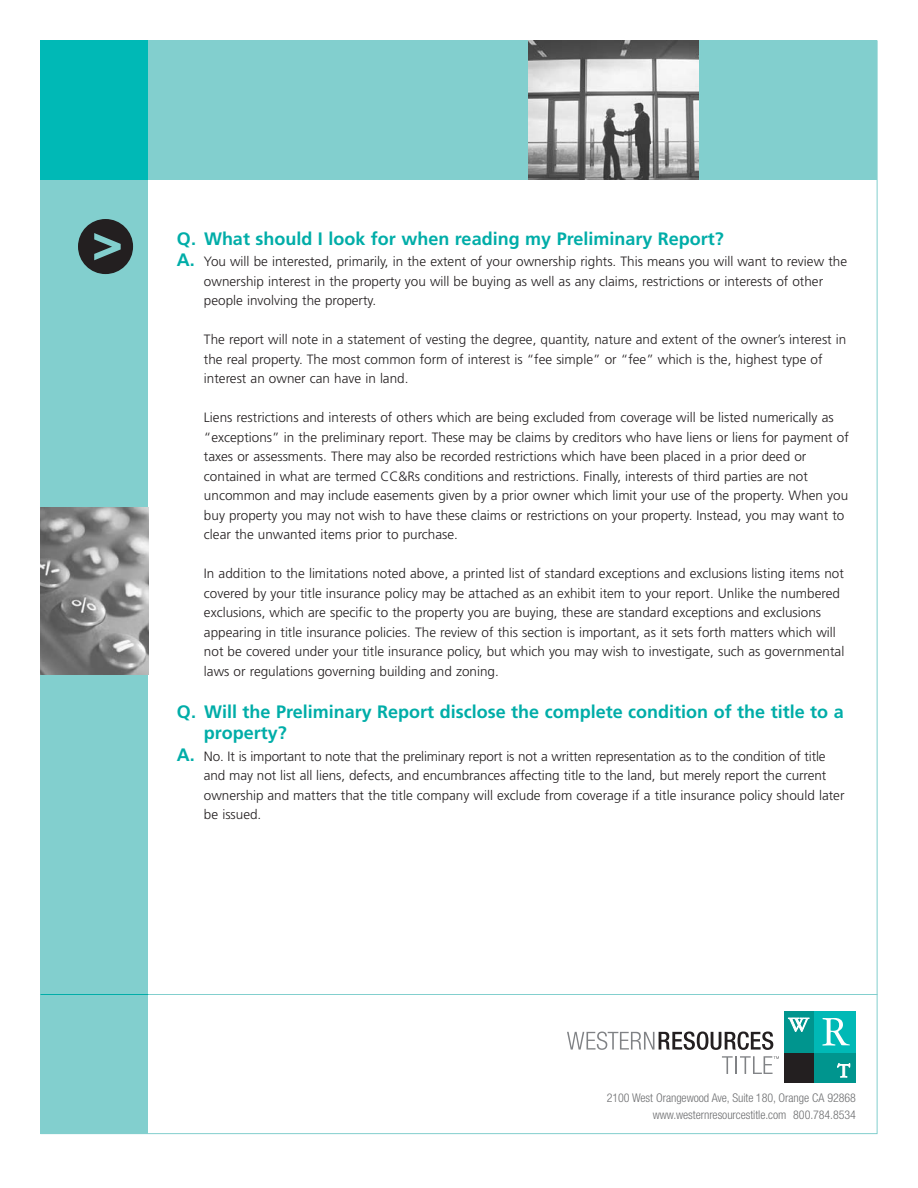
<style>
.page{position:relative;width:918px;height:1188px;background:#fff}
.page>*{position:absolute;margin:0;border:0;box-sizing:border-box;transform-origin:0 0}
.t1{font:700 18px/21px "Frutiger";color:#00ada8}
.t2{font:300 13.5px/19.5px "Frutiger";color:#231f20}
.t3{font:300 condensed 12px/16.5px "Helvetica Neue";letter-spacing:-.005em;color:#6d6e70;text-align:right}
.s1{font-weight:700;font-size:18px;color:#00ada8}
</style>
<div class="page">
<div style="left:40px;top:40px;width:108px;height:140px;background:#00b9b6"></div>
<div style="left:148px;top:40px;width:730px;height:140px;background:#82cfce"></div>
<div style="left:40px;top:180px;width:108px;height:954px;background:#82cfce"></div>
<img style="left:528px;top:40px;width:171px;height:140px">
<img style="left:40px;top:507px;width:108px;height:168px">
<hr style="left:148px;top:994px;width:730px;height:1px;background:#82cfce">
<hr style="left:40px;top:994px;width:108px;height:1px;background:#00ada8">
<svg style="left:567px;top:1031px;width:206px;height:19px"></svg>
<svg style="left:722px;top:1056px;width:57px;height:18px"></svg>
<div style="left:784px;top:1011px;width:29px;height:41px;background:#00958e"></div>
<div style="left:784px;top:1053px;width:29px;height:29px;background:#231f20"></div>
<div style="left:814px;top:1011px;width:41px;height:41px;background:#00b9b6"></div>
<div style="left:814px;top:1053px;width:41px;height:29px;background:#00958e"></div>
<svg style="left:788px;top:1018px;width:21px;height:14px"></svg>
<svg style="left:822px;top:1018px;width:28px;height:28px"></svg>
<svg style="left:837px;top:1063px;width:13px;height:15px"></svg>
<svg style="left:78px;top:219px;width:55px;height:55px"></svg>
<h1 class="t1" style="left:177px;top:229px;width:548px">Q. What should I look for when reading my Preliminary Report?</h1>
<p class="t2" style="left:204px;top:253px;width:645px;text-indent:-27px"><span class="s1">A.</span> You will be interested, primarily, in the extent of your ownership rights. This means you will want to review the ownership interest in the property you will be buying as well as any claims, restrictions or interests of other people involving the property.</p>
<p class="t2" style="left:204px;top:331px;width:644px">The report will note in a statement of vesting the degree, quantity, nature and extent of the owner’s interest in the real property. The most common form of interest is “fee simple” or “fee” which is the, highest type of interest an owner can have in land.</p>
<p class="t2" style="left:204px;top:409px;width:646px">Liens restrictions and interests of others which are being excluded from coverage will be listed numerically as “exceptions” in the preliminary report. These may be claims by creditors who have liens or liens for payment of taxes or assessments. There may also be recorded restrictions which have been placed in a prior deed or contained in what are termed CC&amp;Rs conditions and restrictions. Finally, interests of third parties are not uncommon and may include easements given by a prior owner which limit your use of the property. When you buy property you may not wish to have these claims or restrictions on your property. Instead, you may want to clear the unwanted items prior to purchase.</p>
<p class="t2" style="left:204px;top:565px;width:642px">In addition to the limitations noted above, a printed list of standard exceptions and exclusions listing items not covered by your title insurance policy may be attached as an exhibit item to your report. Unlike the numbered exclusions, which are specific to the property you are buying, these are standard exceptions and exclusions appearing in title insurance policies. The review of this section is important, as it sets forth matters which will not be covered under your title insurance policy, but which you may wish to investigate, such as governmental laws or regulations governing building and zoning.</p>
<h1 class="t1" style="left:204px;top:703px;width:641px;text-indent:-27px">Q. Will the Preliminary Report disclose the complete condition of the title to a property?</h1>
<p class="t2" style="left:204px;top:748px;width:642px;text-indent:-27px"><span class="s1">A.</span> No. It is important to note that the preliminary report is not a written representation as to the condition of title and may not list all liens, defects, and encumbrances affecting title to the land, but merely report the current ownership and matters that the title company will exclude from coverage if a title insurance policy should later be issued.</p>
<p class="t3" style="left:607px;top:1091px;width:251px">2100 West Orangewood Ave, Suite 180, Orange CA 92868 www.westernresourcestitle.com 800.784.8534</p>
</div>
